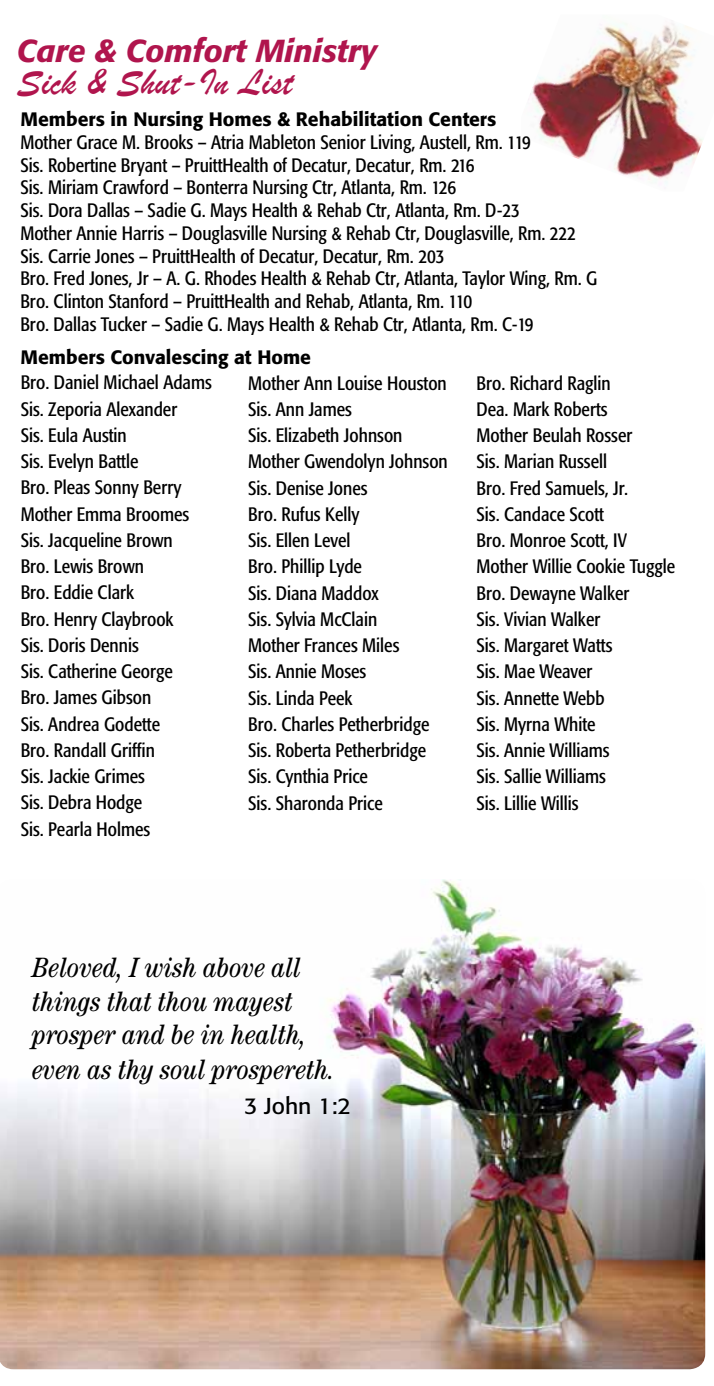
<style>
.page{position:relative;width:714px;height:1386px;background:#fff}
.page>*{position:absolute;margin:0;border:0;box-sizing:border-box;transform-origin:0 0}
.t1{font:38.5px "Brush Script";color:#b0154d}
.t2{font:italic 500 31.5px "Formata";color:#b0154d}
.t3{font:italic condensed 28px/34.1px "Century";color:#000}
.t4{font:22.75px "Formata";color:#000}
.t5{font:condensed 19.25px/26.2px "Formata";color:#000}
.t6{font:500 19.25px "Formata";color:#000}
</style>
<div class="page">
<img style="left:0;top:879px;width:705px;height:490px">
<img style="left:528px;top:23px;width:175px;height:161px">
<h2 class="t2" style="left:17px;top:32px;width:362px">Care &amp; Comfort Ministry</h2>
<h1 class="t1" style="left:17px;top:58px;width:277px">Sick &amp; Shut-In List</h1>
<p class="t6" style="left:20px;top:107px;width:478px">Members in Nursing Homes &amp; Rehabilitation Centers</p>
<p class="t5" style="left:20px;top:131px;width:579px;line-height:22.8px">Mother Grace M. Brooks – Atria Mableton Senior Living, Austell, Rm. 119<br>Sis. Robertine Bryant – PruittHealth of Decatur, Decatur, Rm. 216<br>Sis. Miriam Crawford – Bonterra Nursing Ctr, Atlanta, Rm. 126<br>Sis. Dora Dallas – Sadie G. Mays Health &amp; Rehab Ctr, Atlanta, Rm. D-23<br>Mother Annie Harris – Douglasville Nursing &amp; Rehab Ctr, Douglasville, Rm. 222<br>Sis. Carrie Jones – PruittHealth of Decatur, Decatur, Rm. 203<br>Bro. Fred Jones, Jr – A. G. Rhodes Health &amp; Rehab Ctr, Atlanta, Taylor Wing, Rm. G Bro. Clinton Stanford – PruittHealth and Rehab, Atlanta, Rm. 110<br>Bro. Dallas Tucker – Sadie G. Mays Health &amp; Rehab Ctr, Atlanta, Rm. C-19</p>
<p class="t6" style="left:20px;top:345px;width:292px">Members Convalescing at Home</p>
<p class="t5" style="left:21px;top:370px;width:193px">Bro. Daniel Michael Adams<br>Sis. Zeporia Alexander<br>Sis. Eula Austin<br>Sis. Evelyn Battle<br>Bro. Pleas Sonny Berry<br>Mother Emma Broomes<br>Sis. Jacqueline Brown<br>Bro. Lewis Brown<br>Bro. Eddie Clark<br>Bro. Henry Claybrook<br>Sis. Doris Dennis<br>Sis. Catherine George<br>Bro. James Gibson<br>Sis. Andrea Godette<br>Bro. Randall Griffin<br>Sis. Jackie Grimes<br>Sis. Debra Hodge<br>Sis. Pearla Holmes</p>
<p class="t5" style="left:248px;top:370px;width:201px">Mother Ann Louise Houston<br>Sis. Ann James<br>Sis. Elizabeth Johnson<br>Mother Gwendolyn Johnson<br>Sis. Denise Jones<br>Bro. Rufus Kelly<br>Sis. Ellen Level<br>Bro. Phillip Lyde<br>Sis. Diana Maddox<br>Sis. Sylvia McClain<br>Mother Frances Miles<br>Sis. Annie Moses<br>Sis. Linda Peek<br>Bro. Charles Petherbridge<br>Sis. Roberta Petherbridge<br>Sis. Cynthia Price<br>Sis. Sharonda Price</p>
<p class="t5" style="left:477px;top:370px;width:200px">Bro. Richard Raglin<br>Dea. Mark Roberts<br>Mother Beulah Rosser<br>Sis. Marian Russell<br>Bro. Fred Samuels, Jr.<br>Sis. Candace Scott<br>Bro. Monroe Scott, IV<br>Mother Willie Cookie Tuggle<br>Bro. Dewayne Walker<br>Sis. Vivian Walker<br>Sis. Margaret Watts<br>Sis. Mae Weaver<br>Sis. Annette Webb<br>Sis. Myrna White<br>Sis. Annie Williams<br>Sis. Sallie Williams<br>Sis. Lillie Willis</p>
<h3 class="t3" style="left:33px;top:950px;width:304px">Beloved, I wish above all things that thou mayest prosper and be in health, even as thy soul prospereth.</h3>
<p class="t4" style="left:244px;top:1092px;width:108px">3 John 1:2</p>
</div>
